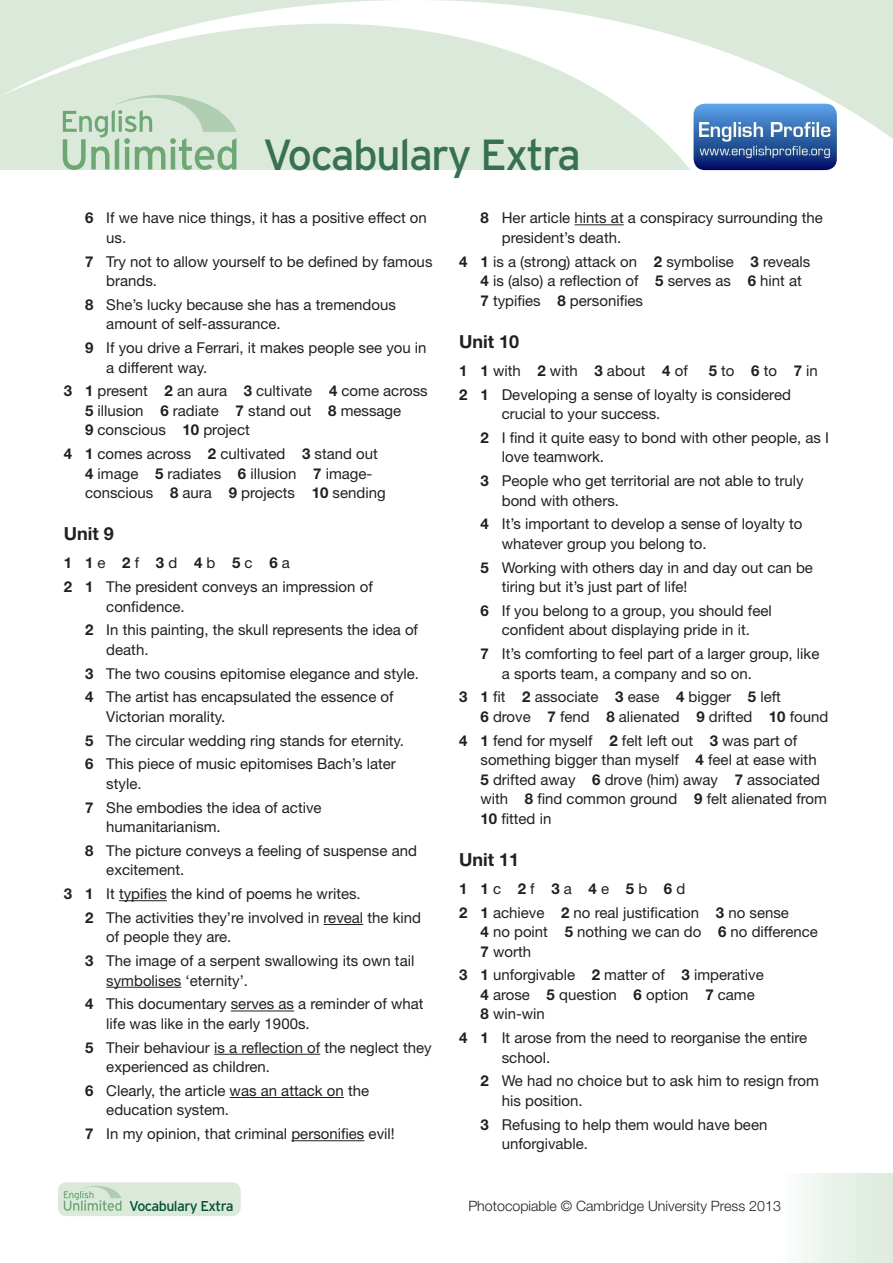
<style>
.page{position:relative;width:893px;height:1263px;background:#fff}
.page>*{position:absolute;margin:0;border:0;box-sizing:border-box;transform-origin:0 0}
.t1{font:43.5px "Interstate";letter-spacing:-.04em;color:#377152}
.t2{font:700 18px "Helvetica Neue LT Std";color:#231f20}
.t3{font:15px/23.7px "Helvetica Neue LT Std";color:#231f20}
.t4{font:300 14.25px "Helvetica Neue LT Std";color:#231f20}
.t5{font:14.25px "Interstate";letter-spacing:-.04em;color:#004f2d}
.s1{font-weight:700}
</style>
<div class="page">
<svg style="left:0;top:0;width:893px;height:226px;fill:#dbe9db"></svg>
<svg style="left:63px;top:95px;width:173px;height:75px;background:#bfd8c1"></svg>
<div style="left:58px;top:1182px;width:183px;height:34px;background:#dbe9db;border-radius:9px"></div>
<svg style="left:64px;top:1186px;width:57px;height:25px"></svg>
<div style="left:780px;top:1174px;width:113px;height:89px;background:linear-gradient(to right,#fbfdfc,#dae9db)"></div>
<img style="left:693px;top:104px;width:144px;height:66px">
<hr style="left:119px;top:900px;width:48px;height:1px;background:#231f20">
<hr style="left:324px;top:924px;width:39px;height:1px;background:#231f20">
<hr style="left:106px;top:987px;width:75px;height:1px;background:#231f20">
<hr style="left:231px;top:1010px;width:63px;height:1px;background:#231f20">
<hr style="left:214px;top:1054px;width:106px;height:1px;background:#231f20">
<hr style="left:230px;top:1097px;width:114px;height:1px;background:#231f20">
<hr style="left:291px;top:1140px;width:73px;height:1px;background:#231f20">
<hr style="left:574px;top:224px;width:50px;height:1px;background:#231f20">
<h1 class="t1" style="left:263px;top:130px;width:320px">Vocabulary Extra</h1>
<p class="t3" style="left:106px;top:208px;width:322px;line-height:19.5px;text-indent:-21px"><span class="s1">6</span> If we have nice things, it has a positive effect on us.</p>
<p class="t3" style="left:106px;top:251px;width:328px;line-height:19.5px;text-indent:-21px"><span class="s1">7</span> Try not to allow yourself to be defined by famous brands.</p>
<p class="t3" style="left:106px;top:295px;width:291px;line-height:19.5px;text-indent:-21px"><span class="s1">8</span> She’s lucky because she has a tremendous amount of self-assurance.</p>
<p class="t3" style="left:106px;top:338px;width:322px;line-height:19.5px;text-indent:-21px"><span class="s1">9</span> If you drive a Ferrari, it makes people see you in a different way.</p>
<p class="t3" style="left:85px;top:381px;width:344px;line-height:19.5px;text-indent:-21px"><span class="s1">3 1</span> present <span class="s1">2</span> an aura <span class="s1">3</span> cultivate <span class="s1">4</span> come across<br><span class="s1">5</span> illusion <span class="s1">6</span> radiate <span class="s1">7</span> stand out <span class="s1">8</span> message<br><span class="s1">9</span> conscious <span class="s1">10</span> project</p>
<p class="t3" style="left:85px;top:444px;width:302px;line-height:19.5px;text-indent:-21px"><span class="s1">4 1</span> comes across <span class="s1">2</span> cultivated <span class="s1">3</span> stand out<br><span class="s1">4</span> image <span class="s1">5</span> radiates <span class="s1">6</span> illusion <span class="s1">7</span> image&shy;conscious <span class="s1">8</span> aura <span class="s1">9</span> projects <span class="s1">10</span> sending</p>
<p class="t2" style="left:64px;top:523px;width:52px">Unit 9</p>
<p class="t3" style="left:64px;top:551px;width:310px"><span class="s1">1 1</span> e <span class="s1">2</span> f <span class="s1">3</span> d <span class="s1">4</span> b <span class="s1">5</span> c <span class="s1">6</span> a<br><span class="s1">2 1</span> The president conveys an impression of</p>
<p class="t3" style="left:85px;top:594px;width:335px;text-indent:21px">confidence.<br><span class="s1">2</span> In this painting, the skull represents the idea of</p>
<p class="t3" style="left:85px;top:637px;width:336px;text-indent:21px">death.<br><span class="s1">3</span> The two cousins epitomise elegance and style.<br><span class="s1">4</span> The artist has encapsulated the essence of</p>
<p class="t3" style="left:85px;top:704px;width:321px;text-indent:21px">Victorian morality.<br><span class="s1">5</span> The circular wedding ring stands for eternity.<br><span class="s1">6</span> This piece of music epitomises Bach’s later</p>
<p class="t3" style="left:85px;top:771px;width:238px;text-indent:21px">style.<br><span class="s1">7</span> She embodies the idea of active</p>
<p class="t3" style="left:85px;top:815px;width:333px;text-indent:21px">humanitarianism.<br><span class="s1">8</span> The picture conveys a feeling of suspense and</p>
<p class="t3" style="left:106px;top:858px;width:80px">excitement.</p>
<p class="t3" style="left:64px;top:882px;width:298px"><span class="s1">3 1</span> It typifies the kind of poems he writes.</p>
<p class="t3" style="left:85px;top:905px;width:338px"><span class="s1">2</span> The activities they’re involved in reveal the kind</p>
<p class="t3" style="left:85px;top:925px;width:331px;text-indent:21px">of people they are.<br><span class="s1">3</span> The image of a serpent swallowing its own tail</p>
<p class="t3" style="left:85px;top:968px;width:340px;text-indent:21px">symbolises ‘eternity’.<br><span class="s1">4</span> This documentary serves as a reminder of what</p>
<p class="t3" style="left:85px;top:1011px;width:348px;text-indent:21px">life was like in the early 1900s.<br><span class="s1">5</span> Their behaviour is a reflection of the neglect they</p>
<p class="t3" style="left:85px;top:1055px;width:286px;text-indent:21px">experienced as children.<br><span class="s1">6</span> Clearly, the article was an attack on the</p>
<p class="t3" style="left:85px;top:1098px;width:311px;text-indent:21px">education system.<br><span class="s1">7</span> In my opinion, that criminal personifies evil!</p>
<p class="t3" style="left:502px;top:208px;width:323px;line-height:19.5px;text-indent:-21px"><span class="s1">8</span> Her article hints at a conspiracy surrounding the president’s death.</p>
<p class="t3" style="left:480px;top:251px;width:331px;line-height:19.5px;text-indent:-21px"><span class="s1">4 1</span> is a (strong) attack on <span class="s1">2</span> symbolise <span class="s1">3</span> reveals<br><span class="s1">4</span> is (also) a reflection of <span class="s1">5</span> serves as <span class="s1">6</span> hint at<br><span class="s1">7</span> typifies <span class="s1">8</span> personifies</p>
<p class="t2" style="left:459px;top:330px;width:62px">Unit 10</p>
<p class="t3" style="left:459px;top:358px;width:230px"><span class="s1">1 1</span> with <span class="s1">2</span> with <span class="s1">3</span> about <span class="s1">4</span> of</p>
<p class="t3" style="left:459px;top:358px;width:360px;text-indent:249px"><span class="s1">5</span> to <span class="s1">6</span> to <span class="s1">7</span> in<br><span class="s1">2 1</span> Developing a sense of loyalty is considered</p>
<p class="t3" style="left:480px;top:402px;width:350px;text-indent:21px">crucial to your success.<br><span class="s1">2</span> I find it quite easy to bond with other people, as I</p>
<p class="t3" style="left:480px;top:445px;width:325px;text-indent:21px">love teamwork.<br><span class="s1">3</span> People who get territorial are not able to truly</p>
<p class="t3" style="left:480px;top:488px;width:323px;text-indent:21px">bond with others.<br><span class="s1">4</span> It’s important to develop a sense of loyalty to</p>
<p class="t3" style="left:480px;top:531px;width:334px;text-indent:21px">whatever group you belong to.<br><span class="s1">5</span> Working with others day in and day out can be</p>
<p class="t3" style="left:480px;top:575px;width:293px;text-indent:21px">tiring but it’s just part of life!<br><span class="s1">6</span> If you belong to a group, you should feel</p>
<p class="t3" style="left:480px;top:618px;width:340px;text-indent:21px">confident about displaying pride in it.<br><span class="s1">7</span> It’s comforting to feel part of a larger group, like</p>
<p class="t3" style="left:459px;top:661px;width:323px;text-indent:43px">a sports team, a company and so on.<br><span class="s1">3 1</span> fit <span class="s1">2</span> associate <span class="s1">3</span> ease <span class="s1">4</span> bigger <span class="s1">5</span> left</p>
<p class="t3" style="left:459px;top:704px;width:371px;text-indent:21px"><span class="s1">6</span> drove <span class="s1">7</span> fend <span class="s1">8</span> alienated <span class="s1">9</span> drifted <span class="s1">10</span> found<br><span class="s1">4 1</span> fend for myself <span class="s1">2</span> felt left out <span class="s1">3</span> was part of</p>
<p class="t3" style="left:480px;top:750px;width:348px;line-height:19.5px">something bigger than myself <span class="s1">4</span> feel at ease with <span class="s1">5</span> drifted away <span class="s1">6</span> drove (him) away <span class="s1">7</span> associated with <span class="s1">8</span> find common ground <span class="s1">9</span> felt alienated from <span class="s1">10</span> fitted in</p>
<p class="t2" style="left:459px;top:848px;width:62px">Unit 11</p>
<p class="t3" style="left:459px;top:876px;width:331px"><span class="s1">1 1</span> c <span class="s1">2</span> f <span class="s1">3</span> a <span class="s1">4</span> e <span class="s1">5</span> b <span class="s1">6</span> d<br><span class="s1">2 1</span> achieve <span class="s1">2</span> no real justification <span class="s1">3</span> no sense</p>
<p class="t3" style="left:480px;top:922px;width:339px;line-height:19.5px"><span class="s1">4</span> no point <span class="s1">5</span> nothing we can do <span class="s1">6</span> no difference<br><span class="s1">7</span> worth</p>
<p class="t3" style="left:480px;top:965px;width:285px;line-height:19.5px;text-indent:-21px"><span class="s1">3 1</span> unforgivable <span class="s1">2</span> matter of <span class="s1">3</span> imperative<br><span class="s1">4</span> arose <span class="s1">5</span> question <span class="s1">6</span> option <span class="s1">7</span> came<br><span class="s1">8</span> win-win</p>
<p class="t3" style="left:502px;top:1028px;width:307px;line-height:19.5px;text-indent:-43px"><span class="s1">4 1</span> It arose from the need to reorganise the entire school.</p>
<p class="t3" style="left:502px;top:1071px;width:319px;line-height:19.5px;text-indent:-21px"><span class="s1">2</span> We had no choice but to ask him to resign from his position.</p>
<p class="t3" style="left:502px;top:1114px;width:267px;line-height:19.5px;text-indent:-21px"><span class="s1">3</span> Refusing to help them would have been unforgivable.</p>
<p class="t5" style="left:129px;top:1198px;width:106px">Vocabulary Extra</p>
<p class="t4" style="left:468px;top:1197px;width:314px">Photocopiable © Cambridge University Press 2013</p>
</div>
